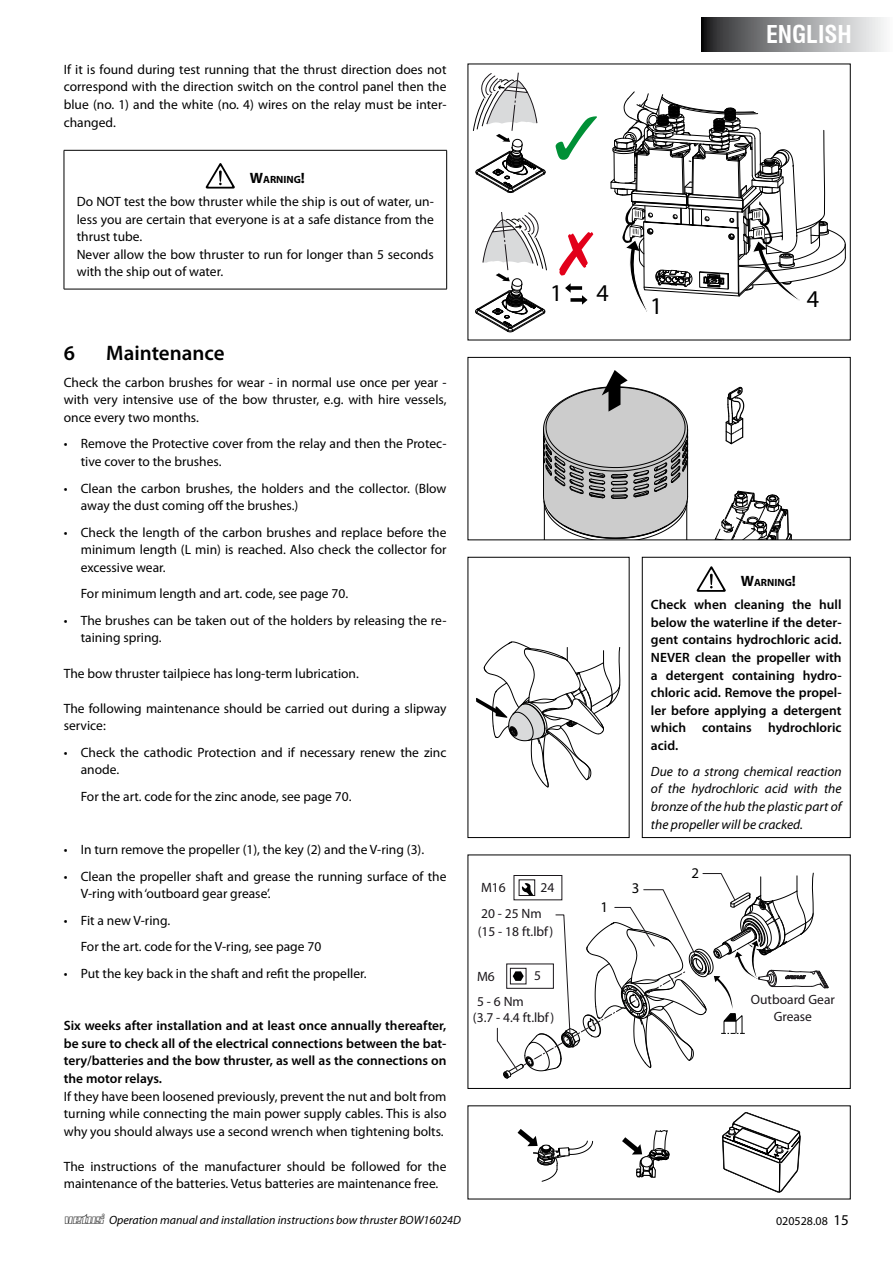
<style>
.page{position:relative;width:893px;height:1263px;background:#fff}
.page>*{position:absolute;margin:0;border:0;box-sizing:border-box;transform-origin:0 0}
.t1{font:24.15px "Myriad";color:#000}
.t2{font:700 condensed 24px "Swiss 721 BT";color:#fff}
.t3{font:600 21px "Myriad Pro";color:#000}
.t4{font:14.85px "Myriad Pro";color:#000}
.t5{font:13.5px/17.5px "Myriad Pro";color:#000}
.t6{font:600 13.5px/17.5px "Myriad Pro";color:#000;text-align:justify}
.t7{font:italic 13.5px/17.5px "Myriad Pro";color:#000;text-align:justify}
.t8{font:13.5px/26.2px "Myriad";color:#1b171b}
.t9{font:13.5px "Myriad Pro";color:#1b171b}
.t10{font:italic 12px "Myriad Pro";color:#000}
.t11{font:12px "Myriad Pro";color:#000}
.t12{font:700 10.5px "Myriad Pro";color:#000}
.s1{font-size:15px}
.s2{font-family:"Vetus Outline";font-style:normal}
</style>
<div class="page">
<hr style="left:64px;top:150px;width:383px;height:1px;background:#000">
<hr style="left:64px;top:150px;width:1px;height:139px;background:#000">
<hr style="left:446px;top:150px;width:1px;height:139px;background:#000">
<hr style="left:64px;top:289px;width:383px;height:1px;background:#000">
<svg style="left:206px;top:163px;width:29px;height:26px"></svg>
<svg style="left:542px;top:370px;width:250px;height:171px"></svg>
<div style="left:468px;top:357px;width:382px;height:183px;border:1px solid #000"></div>
<svg style="left:497px;top:872px;width:332px;height:207px"></svg>
<div style="left:468px;top:855px;width:382px;height:234px;border:1px solid #000"></div>
<svg style="left:722px;top:1112px;width:79px;height:80px"></svg>
<svg style="left:517px;top:1129px;width:76px;height:53px"></svg>
<svg style="left:622px;top:1130px;width:48px;height:48px"></svg>
<svg style="left:565px;top:283px;width:23px;height:22px"></svg>
<svg style="left:556px;top:116px;width:41px;height:44px"></svg>
<svg style="left:559px;top:232px;width:34px;height:43px"></svg>
<svg style="left:610px;top:91px;width:236px;height:221px"></svg>
<svg style="left:473px;top:72px;width:73px;height:121px"></svg>
<svg style="left:475px;top:212px;width:72px;height:121px"></svg>
<svg style="left:476px;top:641px;width:145px;height:147px"></svg>
<div style="left:468px;top:557px;width:161px;height:281px;border:1px solid #000"></div>
<svg style="left:697px;top:566px;width:29px;height:26px"></svg>
<div style="left:642px;top:557px;width:208px;height:281px;border:1px solid #000"></div>
<svg style="left:702px;top:17px;width:182px;height:34px;background:#919293"></svg>
<p class="t5" style="left:64px;top:60px;width:384px;text-align:justify">If it is found during test running that the thrust direction does not correspond with the direction switch on the control panel then the blue (no. 1) and the white (no. 4) wires on the relay must be inter&shy;changed.</p>
<p class="t12" style="left:250px;top:172px;width:57px"><span class="s1">W</span>ARNING<span class="s1">!</span></p>
<p class="t5" style="left:77px;top:193px;width:359px">Do NOT test the bow thruster while the ship is out of water, un&shy;less you are certain that everyone is at a safe distance from the thrust tube.<br>Never allow the bow thruster to run for longer than 5 seconds with the ship out of water.</p>
<h3 class="t3" style="left:64px;top:340px;width:13px">6</h3>
<h3 class="t3" style="left:106px;top:340px;width:120px">Maintenance</h3>
<p class="t5" style="left:64px;top:373px;width:384px;text-align:justify">Check the carbon brushes for wear - in normal use once per year - with very intensive use of the bow thruster, e.g. with hire vessels, once every two months.</p>
<p class="t5" style="left:81px;top:435px;width:367px;text-indent:-17px">• Remove the Protective cover from the relay and then the Protec&shy;tive cover to the brushes.</p>
<p class="t5" style="left:81px;top:479px;width:367px;text-indent:-17px">• Clean the carbon brushes, the holders and the collector. (Blow away the dust coming off the brushes.)</p>
<p class="t5" style="left:81px;top:523px;width:367px;text-align:justify;text-indent:-17px">• Check the length of the carbon brushes and replace before the minimum length (L min) is reached. Also check the collector for excessive wear.</p>
<p class="t5" style="left:81px;top:585px;width:269px">For minimum length and art. code, see page 70.</p>
<p class="t5" style="left:81px;top:611px;width:367px;text-indent:-17px">• The brushes can be taken out of the holders by releasing the re&shy;taining spring.</p>
<p class="t5" style="left:64px;top:664px;width:297px">The bow thruster tailpiece has long-term lubrication.</p>
<p class="t5" style="left:64px;top:699px;width:384px">The following maintenance should be carried out during a slipway service:</p>
<p class="t5" style="left:81px;top:743px;width:367px;text-indent:-17px">• Check the cathodic Protection and if necessary renew the zinc anode.</p>
<p class="t5" style="left:81px;top:787px;width:272px">For the art. code for the zinc anode, see page 70.</p>
<p class="t5" style="left:64px;top:840px;width:362px">• In turn remove the propeller (1), the key (2) and the V-ring (3).</p>
<p class="t5" style="left:81px;top:867px;width:367px;text-indent:-17px">• Clean the propeller shaft and grease the running surface of the<br>V-ring with ‘outboard gear grease’.</p>
<p class="t5" style="left:81px;top:906px;width:242px;line-height:26.5px;text-indent:-17px">• Fit a new V-ring.<br>For the art. code for the V-ring, see page 70</p>
<p class="t5" style="left:64px;top:964px;width:304px">• Put the key back in the shaft and refit the propeller.</p>
<p class="t6" style="left:64px;top:1017px;width:384px">Six weeks after installation and at least once annually thereafter, be sure to check all of the electrical connections between the bat&shy;tery/batteries and the bow thruster, as well as the connections on the motor relays.</p>
<p class="t5" style="left:64px;top:1087px;width:384px;text-align:justify">If they have been loosened previously, prevent the nut and bolt from turning while connecting the main power supply cables. This is also why you should always use a second wrench when tightening bolts.</p>
<p class="t5" style="left:64px;top:1157px;width:384px">The instructions of the manufacturer should be followed for the maintenance of the batteries. Vetus batteries are maintenance free.</p>
<h2 class="t2" style="left:766px;top:20px;width:87px">ENGLISH</h2>
<h1 class="t1" style="left:550px;top:281px;width:14px">1</h1>
<h1 class="t1" style="left:596px;top:281px;width:14px">4</h1>
<h1 class="t1" style="left:807px;top:286px;width:14px">4</h1>
<h1 class="t1" style="left:650px;top:294px;width:14px">1</h1>
<p class="t12" style="left:741px;top:575px;width:57px"><span class="s1">W</span>ARNING<span class="s1">!</span></p>
<p class="t6" style="left:651px;top:596px;width:192px">Check when cleaning the hull below the waterline if the deter&shy;gent contains hydrochloric acid.<br>NEVER clean the propeller with a detergent containing hydro&shy;chloric acid. Remove the propel&shy;ler before applying a detergent which contains hydrochloric acid.</p>
<p class="t7" style="left:651px;top:762px;width:192px">Due to a strong chemical reaction of the hydrochloric acid with the bronze of the hub the plastic part of the propeller will be cracked.</p>
<p class="t8" style="left:481px;top:875px;width:26px">M16</p>
<p class="t8" style="left:481px;top:875px;width:75px;text-indent:59px">24<br>20 - 25 Nm</p>
<p class="t8" style="left:478px;top:919px;width:77px">(15 - 18 ft.lbf)</p>
<p class="t8" style="left:477px;top:963px;width:19px">M6</p>
<p class="t8" style="left:534px;top:963px;width:8px">5</p>
<p class="t8" style="left:477px;top:989px;width:48px">5 - 6 Nm</p>
<p class="t4" style="left:601px;top:898px;width:9px">1</p>
<p class="t4" style="left:632px;top:879px;width:9px">3</p>
<p class="t4" style="left:691px;top:864px;width:9px">2</p>
<p class="t9" style="left:751px;top:991px;width:86px">Outboard Gear</p>
<p class="t8" style="left:473px;top:1005px;width:83px">(3.7 - 4.4 ft.lbf)</p>
<p class="t9" style="left:774px;top:1008px;width:40px">Grease</p>
<p class="t10" style="left:65px;top:1212px;width:397px"><span class="s2">vetus®</span> Operation manual and installation instructions bow thruster BOW16024D</p>
<p class="t11" style="left:776px;top:1213px;width:74px">020528.08 <span class="s1">15</span></p>
</div>
